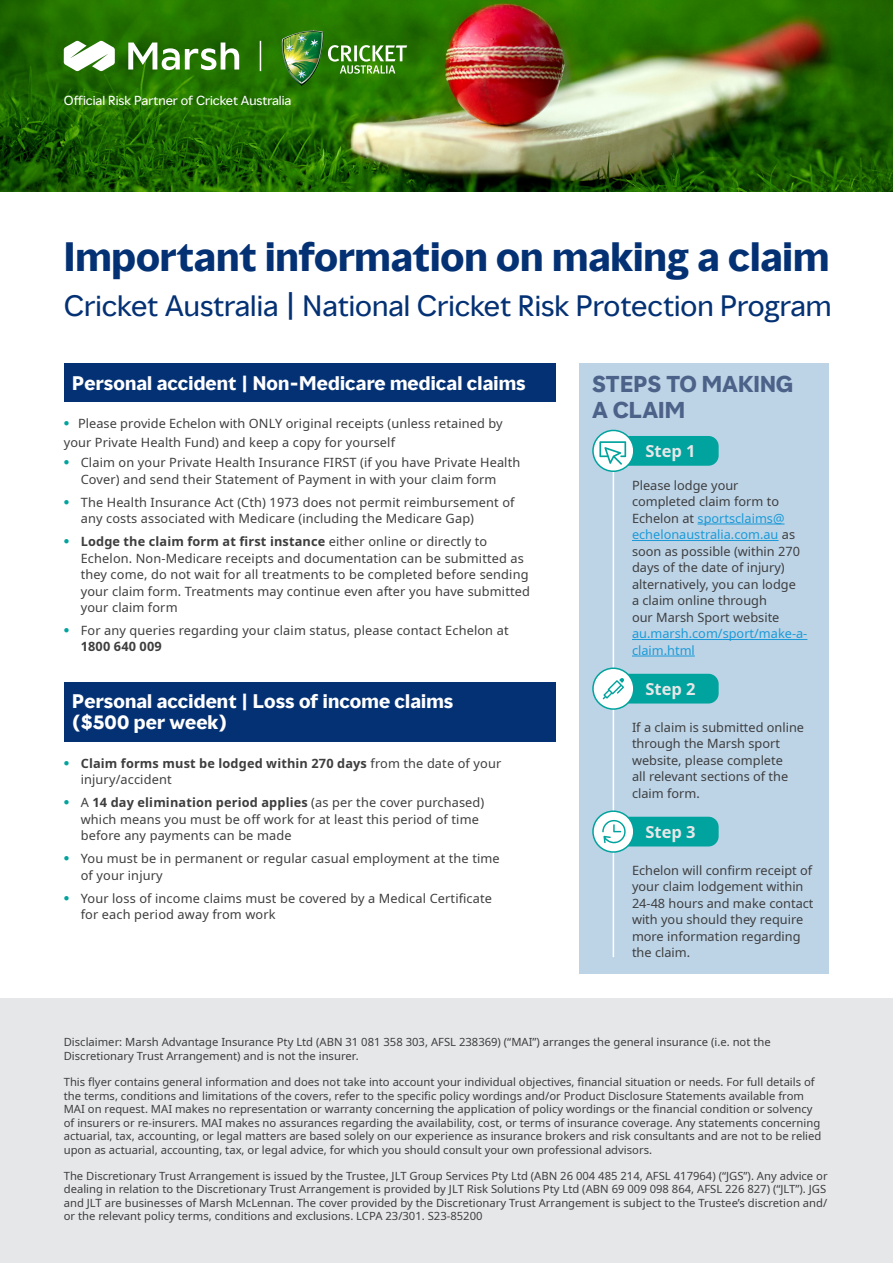
<style>
.page{position:relative;width:893px;height:1263px;background:#fff}
.page>*{position:absolute;margin:0;border:0;box-sizing:border-box;transform-origin:0 0}
.Page_Heading__36_39{font:700 37.5px "MMC Display";color:#043174}
.Page_Heading__36_39-2{font:27px "MMC Display";color:#043174}
.Sidebar_Heading__18{font:700 21px/25.2px "MMC Display";color:#4d6288}
.Body_Subhead__12_14{font:700 18px/21px "MMC Display";letter-spacing:.01em;color:#fff}
.t1{font:700 16.5px "Noto Sans";color:#e6e7e9}
.Body__8_5_11{font:12.75px/16.5px "Noto Sans";letter-spacing:.01em;color:#3e3e3f}
.t2{font:700 12.75px/16.5px "Noto Sans";letter-spacing:.01em;color:#3e3e3f}
.t3{font:12px "MMC Display";color:#fff}
.Legal__8_11_5{font:11.25px/13.5px "Noto Sans";color:#3e3e3f}
.s1{font-size:30px}
.s2{font-family:"MMC Display";font-weight:700;color:#00a39d}
.s3{font-weight:700}
.s4{font-family:"MMC Display";color:#00a39d}
.s5{font-weight:400}
.s6{color:#1b9ad7}
</style>
<div class="page">
<div style="left:0;top:999px;width:893px;height:264px;background:#e6e7e9"></div>
<div style="left:579px;top:364px;width:250px;height:610px;background:#bdd4e7"></div>
<hr style="left:613px;top:451px;width:1px;height:506px;background:#fff">
<svg style="left:593px;top:430px;width:41px;height:41px"></svg>
<div style="left:592px;top:430px;width:43px;height:42px;border:2px solid #00a39d;border-radius:50%"></div>
<hr style="left:697px;top:524px;width:87px;height:1px;background:#1b9ad7">
<hr style="left:632px;top:540px;width:146px;height:1px;background:#1b9ad7">
<hr style="left:632px;top:639px;width:175px;height:1px;background:#1b9ad7">
<hr style="left:632px;top:656px;width:63px;height:1px;background:#1b9ad7">
<svg style="left:599px;top:436px;width:120px;height:30px;background:#39b7b3"></svg>
<div style="left:593px;top:668px;width:41px;height:41px;background:#fff;border-radius:50%"></div>
<div style="left:592px;top:667px;width:43px;height:43px;border:2px solid #00a39d;border-radius:50%"></div>
<svg style="left:603px;top:674px;width:116px;height:29px"></svg>
<div style="left:593px;top:811px;width:41px;height:41px;background:#fff;border-radius:50%"></div>
<div style="left:592px;top:810px;width:43px;height:43px;border:2px solid #00a39d;border-radius:50%"></div>
<svg style="left:602px;top:817px;width:117px;height:29px"></svg>
<div style="left:64px;top:364px;width:491px;height:38px;background:#043174"></div>
<div style="left:64px;top:682px;width:491px;height:59px;background:#043174"></div>
<img style="left:0;top:0;width:893px;height:191px">
<hr style="left:260px;top:41px;width:1px;height:30px;background:#fff">
<img style="left:278px;top:28px;width:129px;height:59px">
<img style="left:290px;top:33px;width:18px;height:46px">
<svg style="left:128px;top:43px;width:111px;height:27px"></svg>
<svg style="left:64px;top:41px;width:51px;height:30px"></svg>
<p class="t3" style="left:64px;top:92px;width:229px">Official Risk Partner of Cricket Australia</p>
<h2 class="Page_Heading__36_39" style="left:64px;top:232px;width:767px">Important information on making a claim</h2>
<h2 class="Page_Heading__36_39-2" style="left:64px;top:288px;width:769px">Cricket Australia <span class="s1">|</span> National Cricket Risk Protection Program</h2>
<p class="Body_Subhead__12_14" style="left:72px;top:373px;width:455px">Personal accident | Non-Medicare medical claims</p>
<p class="Body__8_5_11" style="left:64px;top:415px;width:440px;line-height:18.6px"><span class="s2">•</span> Please provide Echelon with ONLY original receipts (unless retained by your Private Health Fund) and keep a copy for yourself</p>
<p class="Body__8_5_11" style="left:64px;top:455px;width:458px;text-align:center"><span class="s2">•</span> Claim on your Private Health Insurance FIRST (if you have Private Health<br>Cover) and send their Statement of Payment in with your claim form</p>
<p class="Body__8_5_11" style="left:81px;top:494px;width:435px;text-indent:-17px"><span class="s2">•</span> The Health Insurance Act (Cth) 1973 does not permit reimbursement of any costs associated with Medicare (including the Medicare Gap)</p>
<p class="Body__8_5_11" style="left:81px;top:533px;width:451px;text-indent:-17px"><span class="s2">•</span> <span class="s3">Lodge the claim form at first instance</span> either online or directly to Echelon. Non-Medicare receipts and documentation can be submitted as they come, do not wait for all treatments to be completed before sending your claim form. Treatments may continue even after you have submitted your claim form</p>
<p class="Body__8_5_11" style="left:81px;top:622px;width:429px;text-indent:-17px"><span class="s2">•</span> For any queries regarding your claim status, please contact Echelon at<br><span class="s3">1800 640 009</span></p>
<h3 class="Body_Subhead__12_14" style="left:72px;top:691px;width:383px">Personal accident | Loss of income claims ($500 per week)</h3>
<p class="t2" style="left:81px;top:755px;width:422px;text-indent:-17px"><span class="s4">•</span> Claim forms must be lodged within 270 days <span class="s5">from the date of your injury/accident</span></p>
<p class="Body__8_5_11" style="left:81px;top:795px;width:405px;text-indent:-17px"><span class="s2">•</span> A <span class="s3">14 day elimination period applies</span> (as per the cover purchased) which means you must be off work for at least this period of time before any payments can be made</p>
<p class="Body__8_5_11" style="left:81px;top:851px;width:420px;text-indent:-17px"><span class="s2">•</span> You must be in permanent or regular casual employment at the time of your injury</p>
<p class="Body__8_5_11" style="left:81px;top:890px;width:413px;text-indent:-17px"><span class="s2">•</span> Your loss of income claims must be covered by a Medical Certificate for each period away from work</p>
<h4 class="Sidebar_Heading__18" style="left:592px;top:372px;width:203px">STEPS TO MAKING<br>A CLAIM</h4>
<p class="t1" style="left:645px;top:439px;width:52px">Step 1</p>
<p class="Body__8_5_11" style="left:632px;top:477px;width:177px">Please lodge your<br>completed claim form to<br>Echelon at <span class="s6">sportsclaims@ echelonaustralia.com.au</span> as soon as possible (within 270 days of the date of injury) alternatively, you can lodge<br>a claim online through<br>our Marsh Sport website <span class="s6">au.marsh.com/sport/make-a&shy;claim.html</span></p>
<p class="t1" style="left:645px;top:677px;width:52px">Step 2</p>
<p class="Body__8_5_11" style="left:632px;top:719px;width:174px">If a claim is submitted online through the Marsh sport website, please complete<br>all relevant sections of the claim form.</p>
<p class="t1" style="left:645px;top:820px;width:52px">Step 3</p>
<p class="Body__8_5_11" style="left:632px;top:862px;width:183px">Echelon will confirm receipt of your claim lodgement within<br>24-48 hours and make contact with you should they require more information regarding the claim.</p>
<p class="Legal__8_11_5" style="left:64px;top:1036px;width:708px">Disclaimer: Marsh Advantage Insurance Pty Ltd (ABN 31 081 358 303, AFSL 238369) (“MAI”) arranges the general insurance (i.e. not the<br>Discretionary Trust Arrangement) and is not the insurer.</p>
<p class="Legal__8_11_5" style="left:64px;top:1075px;width:759px">This flyer contains general information and does not take into account your individual objectives, financial situation or needs. For full details of the terms, conditions and limitations of the covers, refer to the specific policy wordings and/or Product Disclosure Statements available from MAI on request. MAI makes no representation or warranty concerning the application of policy wordings or the financial condition or solvency of insurers or re-insurers. MAI makes no assurances regarding the availability, cost, or terms of insurance coverage. Any statements concerning actuarial, tax, accounting, or legal matters are based solely on our experience as insurance brokers and risk consultants and are not to be relied upon as actuarial, accounting, tax, or legal advice, for which you should consult your own professional advisors.</p>
<p class="Legal__8_11_5" style="left:64px;top:1169px;width:765px">The Discretionary Trust Arrangement is issued by the Trustee, JLT Group Services Pty Ltd (ABN 26 004 485 214, AFSL 417964) (“JGS”). Any advice or dealing in relation to the Discretionary Trust Arrangement is provided by JLT Risk Solutions Pty Ltd (ABN 69 009 098 864, AFSL 226 827) (“JLT”). JGS and JLT are businesses of Marsh McLennan. The cover provided by the Discretionary Trust Arrangement is subject to the Trustee’s discretion and/ or the relevant policy terms, conditions and exclusions. LCPA 23/301. S23-85200</p>
</div>
